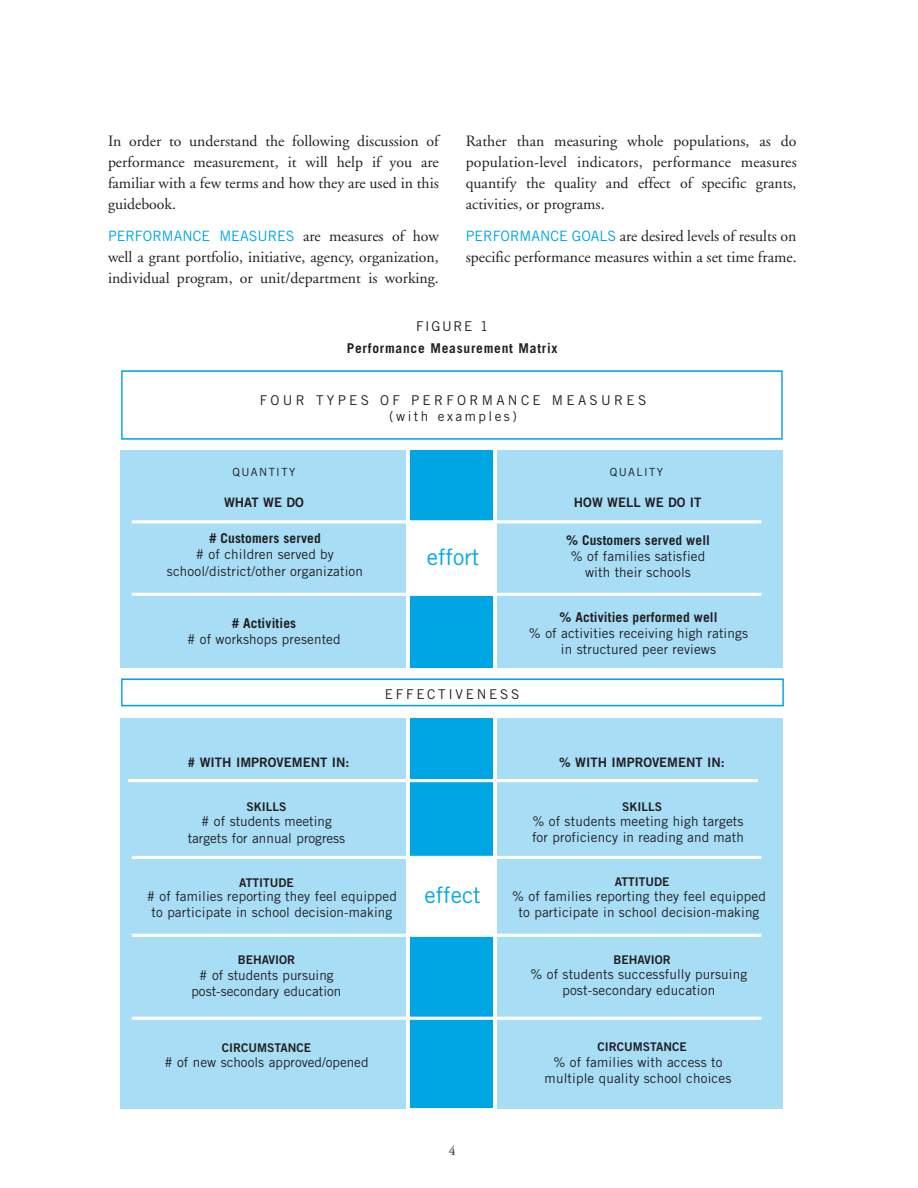
<style>
.page{position:relative;width:918px;height:1188px;background:#fff}
.page>*{position:absolute;margin:0;border:0;box-sizing:border-box;transform-origin:0 0}
.t1{font:22.5px "Trade Gothic";color:#00a6e4}
.t2{font:15.75px/21px "Adobe Garamond";color:#231f20;text-align:justify}
.t3{font:14.25px "Trade Gothic";color:#00a6e4}
.t4{font:13.5px/16.2px "Trade Gothic";letter-spacing:.01em;color:#231f20;text-align:center}
.t5{font:700 13.5px "Trade Gothic";letter-spacing:.01em;color:#231f20}
.t6{font:13.5px/16.2px "Trade Gothic";letter-spacing:.245em;color:#231f20}
.t7{font:700 13.5px "Trade Gothic";letter-spacing:.055em;color:#231f20}
.t8{font:13.5px "Trade Gothic";letter-spacing:.2em;color:#231f20}
.t9{font:13.5px "Adobe Garamond";color:#231f20}
.t10{font:13.05px "Trade Gothic Bold Two";color:#231f20}
.t11{font:12px "Trade Gothic Bold Two";color:#231f20}
.t12{font:11.25px "Trade Gothic";letter-spacing:.12em;color:#231f20}
.s1{font-family:"Adobe Garamond";font-size:15.75px;color:#231f20}
.s2{font-family:"Trade Gothic";font-size:14.25px;color:#00a6e4}
</style>
<div class="page">
<div style="left:410px;top:718px;width:83px;height:390px;background:#00a6e4"></div>
<div style="left:410px;top:450px;width:83px;height:218px;background:#00a6e4"></div>
<div style="left:410px;top:523px;width:83px;height:70px;background:#fff"></div>
<div style="left:410px;top:858px;width:83px;height:76px;background:#fff"></div>
<div style="left:121px;top:370px;width:662px;height:70px;border:2px solid #00a6e4"></div>
<div style="left:121px;top:678px;width:663px;height:28px;border:2px solid #00a6e4"></div>
<div style="left:121px;top:718px;width:285px;height:390px;background:#a7ddf5"></div>
<div style="left:498px;top:718px;width:285px;height:390px;background:#a7ddf5"></div>
<div style="left:121px;top:450px;width:285px;height:218px;background:#a7ddf5"></div>
<div style="left:498px;top:450px;width:285px;height:218px;background:#a7ddf5"></div>
<hr style="left:132px;top:1017px;width:629px;height:3px;background:#fff">
<hr style="left:132px;top:934px;width:629px;height:3px;background:#fff">
<hr style="left:132px;top:593px;width:629px;height:3px;background:#fff">
<hr style="left:132px;top:520px;width:629px;height:3px;background:#fff">
<hr style="left:128px;top:779px;width:630px;height:3px;background:#fff">
<hr style="left:132px;top:856px;width:629px;height:3px;background:#fff">
<p class="t2" style="left:108px;top:132px;width:332px">In order to understand the following discussion of performance measurement, it will help if you are familiar with a few terms and how they are used in this guidebook.</p>
<p class="t3" style="left:108px;top:231px;width:332px">PERFORMANCE MEASURES <span class="s1">are measures of how</span></p>
<p class="t2" style="left:108px;top:248px;width:332px">well a grant portfolio, initiative, agency, organization, individual program, or unit/department is working.</p>
<p class="t2" style="left:466px;top:132px;width:333px">Rather than measuring whole populations, as do population-level indicators, performance measures quantify the quality and effect of specific grants, activities, or programs.</p>
<p class="t2" style="left:466px;top:227px;width:332px"><span class="s2">PERFORMANCE GOALS</span> are desired levels of results on specific performance measures within a set time frame.</p>
<p class="t4" style="left:416px;top:319px;width:74px">FIGURE 1</p>
<p class="t7" style="left:347px;top:343px;width:212px">Performance Measurement Matrix</p>
<p class="t6" style="left:271px;top:393px;width:120px">OUR TYPES O</p>
<p class="t6" style="left:389px;top:393px;width:259px;text-indent:33px">ERFORMANCE MEASURES (with examples)</p>
<p class="t12" style="left:233px;top:468px;width:64px">QUANTITY</p>
<p class="t12" style="left:610px;top:468px;width:55px">QUALITY</p>
<p class="t10" style="left:224px;top:498px;width:81px">WHAT WE DO</p>
<p class="t5" style="left:209px;top:533px;width:113px"># Customers served</p>
<p class="t4" style="left:173px;top:548px;width:191px">of childre served by chool/district/other organization</p>
<p class="t5" style="left:232px;top:618px;width:66px"># Activities</p>
<p class="t4" style="left:200px;top:632px;width:142px">of workshops presented</p>
<h1 class="t1" style="left:427px;top:549px;width:54px">effort</h1>
<p class="t10" style="left:574px;top:498px;width:54px">HOW WE</p>
<p class="t10" style="left:645px;top:498px;width:58px">WE DO IT</p>
<p class="t5" style="left:566px;top:535px;width:145px">% Customers served well</p>
<p class="t4" style="left:571px;top:549px;width:136px">% of fam ie satisfied wit thei chools</p>
<p class="t5" style="left:559px;top:612px;width:160px">% Activities performed well</p>
<p class="t4" style="left:529px;top:626px;width:221px">% of activities receiving high ratings in structured peer reviews</p>
<p class="t8" style="left:385px;top:689px;width:136px">EFFECTIVENESS</p>
<p class="t10" style="left:200px;top:757px;width:151px">WITH IMPROVEMENT IN:</p>
<p class="t11" style="left:254px;top:802px;width:27px">KILL</p>
<p class="t4" style="left:188px;top:815px;width:147px;text-align:right">of student meeting targets fo annual progre</p>
<p class="t11" style="left:239px;top:878px;width:56px">ATTITUDE</p>
<p class="t4" style="left:152px;top:890px;width:247px;text-align:left;text-indent:175px">el equipped to participate in school decision-making</p>
<p class="t4" style="left:160px;top:890px;width:146px">of familie reporting the</p>
<h1 class="t1" style="left:425px;top:887px;width:58px">effect</h1>
<p class="t10" style="left:559px;top:757px;width:167px">% WITH IMPROVEMEN IN:</p>
<p class="t11" style="left:629px;top:803px;width:27px">KILL</p>
<p class="t4" style="left:532px;top:814px;width:213px;text-align:left">% of student meeting hig targets for proficiency in reading and math</p>
<p class="t11" style="left:615px;top:877px;width:56px">ATTITUDE</p>
<p class="t4" style="left:512px;top:890px;width:255px">% of fam ie reporting the feel equipped to participate in school decision-making</p>
<p class="t11" style="left:246px;top:956px;width:51px">EHAVIOR</p>
<p class="t4" style="left:191px;top:968px;width:152px;text-align:left;text-indent:21px">of student pursuing post-secondary education</p>
<p class="t11" style="left:621px;top:955px;width:51px">EHAVIOR</p>
<p class="t4" style="left:530px;top:968px;width:218px">% of student succe sfully pursuing post-secondary education</p>
<p class="t11" style="left:229px;top:1043px;width:83px">IRCUMSTANCE</p>
<p class="t4" style="left:177px;top:1055px;width:193px">of new schools approved/opened</p>
<p class="t11" style="left:605px;top:1042px;width:83px">IRCUMSTANCE</p>
<p class="t4" style="left:545px;top:1055px;width:188px">% of fam ie with acce to multiple quality school choices</p>
<p class="t9" style="left:449px;top:1145px;width:8px">4</p>
</div>
